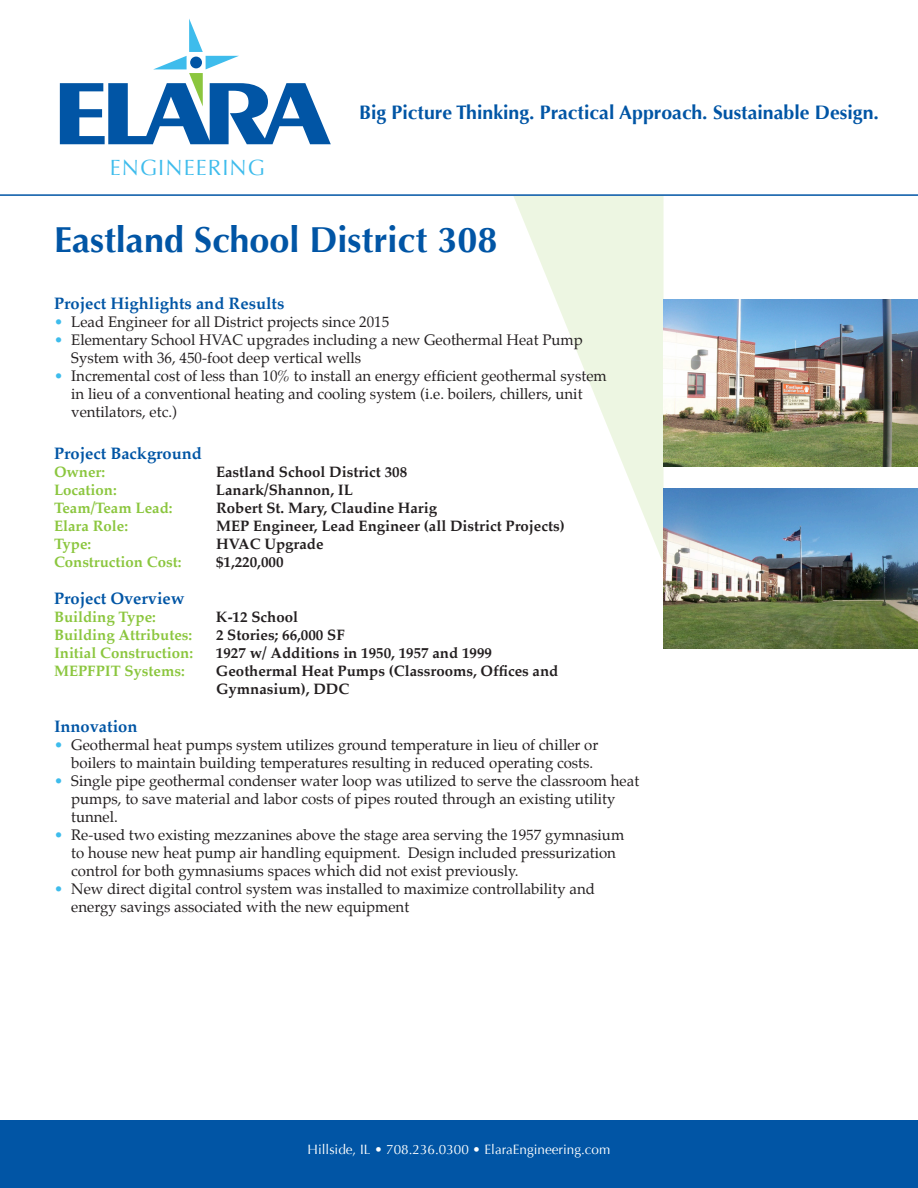
<style>
.page{position:relative;width:918px;height:1188px;background:#fff}
.page>*{position:absolute;margin:0;border:0;box-sizing:border-box;transform-origin:0 0}
.t1{font:700 36px "Optima";color:#0155a5}
.t2{font:22.05px "Optima";letter-spacing:.05em;color:#3ebcec}
.t3{font:700 19.5px "Optima";color:#0155a5}
.t4{font:700 16.5px "Palatino";color:#0155a5}
.t5{font:15px/18px "Palatino";color:#231f20}
.t6{font:700 15px/18px "Palatino";color:#231f20}
.t7{font:700 15px "Palatino";color:#8bc63e}
.t8{font:13.5px "Optima";color:#fff}
.s1{color:#3ebcec}
</style>
<div class="page">
<svg style="left:513px;top:196px;width:151px;height:368px"></svg>
<svg style="left:60px;top:19px;width:271px;height:125px"></svg>
<div style="left:0;top:1120px;width:918px;height:68px;background:#0155a5"></div>
<hr style="left:0;top:194px;width:918px;height:2px;background:#0155a5">
<img style="left:664px;top:299px;width:254px;height:168px">
<img style="left:664px;top:488px;width:254px;height:161px">
<p class="t2" style="left:110px;top:154px;width:157px">ENGINEERING</p>
<p class="t3" style="left:359px;top:101px;width:521px">Big Picture Thinking. Practical Approach. Sustainable Design.</p>
<p class="t1" style="left:54px;top:219px;width:445px">Eastland School District 308</p>
<p class="t4" style="left:54px;top:289px;width:232px">Project Highlights and Results</p>
<p class="t5" style="left:54px;top:313px;width:337px"><span class="s1">•</span> Lead Engineer for all District projects since 2015</p>
<p class="t5" style="left:71px;top:331px;width:513px;text-indent:-17px"><span class="s1">•</span> Elementary School HVAC upgrades including a new Geothermal Heat Pump<br>System with 36, 450-foot deep vertical wells</p>
<p class="t5" style="left:71px;top:367px;width:537px;text-indent:-17px"><span class="s1">•</span> Incremental cost of less than 10% to install an energy efficient geothermal system in lieu of a conventional heating and cooling system (i.e. boilers, chillers, unit ventilators, etc.)</p>
<p class="t4" style="left:54px;top:439px;width:150px">Project Background</p>
<p class="t7" style="left:54px;top:459px;width:53px">Owner:</p>
<p class="t6" style="left:216px;top:462px;width:193px">Eastland School District 308</p>
<p class="t7" style="left:54px;top:477px;width:64px">Location:</p>
<p class="t6" style="left:216px;top:480px;width:138px">Lanark/Shannon, IL</p>
<p class="t7" style="left:54px;top:495px;width:120px">Team/Team Lead:</p>
<p class="t6" style="left:216px;top:498px;width:223px">Robert St. Mary, Claudine Harig</p>
<p class="t7" style="left:54px;top:513px;width:76px">Elara Role:</p>
<p class="t6" style="left:216px;top:516px;width:350px">MEP Engineer, Lead Engineer (all District Projects)</p>
<p class="t7" style="left:54px;top:531px;width:39px">Type:</p>
<p class="t6" style="left:216px;top:534px;width:109px">HVAC Upgrade</p>
<p class="t7" style="left:54px;top:549px;width:129px">Construction Cost:</p>
<p class="t6" style="left:216px;top:552px;width:69px">$1,220,000</p>
<p class="t4" style="left:54px;top:585px;width:132px">Project Overview</p>
<p class="t7" style="left:54px;top:604px;width:103px">Building Type:</p>
<p class="t6" style="left:216px;top:608px;width:84px">K-12 School</p>
<p class="t7" style="left:54px;top:622px;width:140px">Building Attributes:</p>
<p class="t6" style="left:216px;top:626px;width:130px">2 Stories; 66,000 SF</p>
<p class="t7" style="left:54px;top:640px;width:141px">Initial Construction:</p>
<p class="t6" style="left:216px;top:644px;width:278px">1927 w/ Additions in 1950, 1957 and 1999</p>
<p class="t7" style="left:54px;top:658px;width:132px">MEPFPIT Systems:</p>
<p class="t6" style="left:216px;top:662px;width:344px">Geothermal Heat Pumps (Classrooms, Offices and<br>Gymnasium), DDC</p>
<p class="t4" style="left:54px;top:712px;width:85px">Innovation</p>
<p class="t5" style="left:71px;top:736px;width:529px;text-indent:-17px"><span class="s1">•</span> Geothermal heat pumps system utilizes ground temperature in lieu of chiller or boilers to maintain building temperatures resulting in reduced operating costs.</p>
<p class="t5" style="left:71px;top:772px;width:569px;text-indent:-17px"><span class="s1">•</span> Single pipe geothermal condenser water loop was utilized to serve the classroom heat pumps, to save material and labor costs of pipes routed through an existing utility tunnel.</p>
<p class="t5" style="left:71px;top:826px;width:555px;text-indent:-17px"><span class="s1">•</span> Re-used two existing mezzanines above the stage area serving the 1957 gymnasium to house new heat pump air handling equipment. Design included pressurization control for both gymnasiums spaces which did not exist previously.</p>
<p class="t5" style="left:71px;top:880px;width:525px;text-indent:-17px"><span class="s1">•</span> New direct digital control system was installed to maximize controllability and energy savings associated with the new equipment</p>
<p class="t8" style="left:308px;top:1142px;width:304px">Hillside, IL • 708.236.0300 • ElaraEngineering.com</p>
</div>
